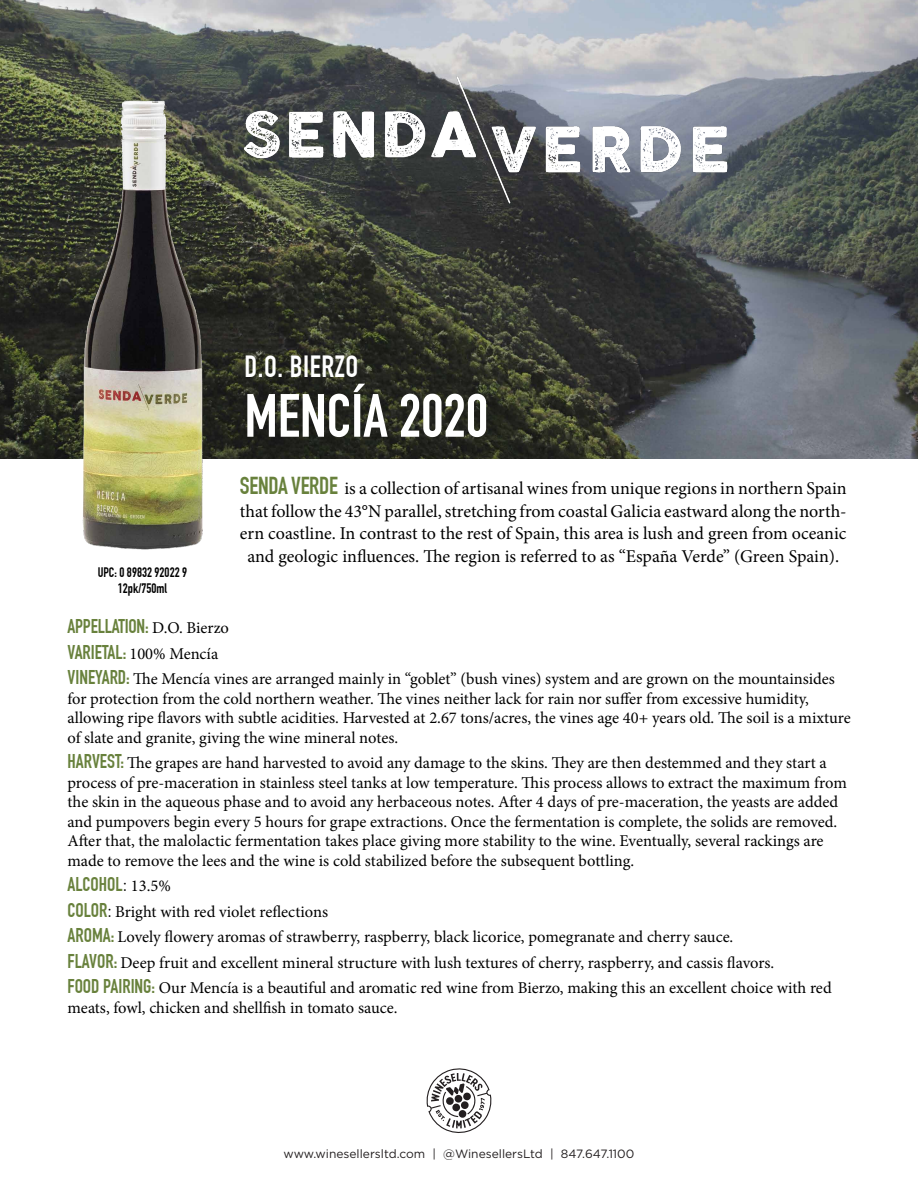
<style>
.page{position:relative;width:918px;height:1188px;background:#fff}
.page>*{position:absolute;margin:0;border:0;box-sizing:border-box;transform-origin:0 0}
.t1{font:700 60px "DIN Condensed";color:#fff}
.t2{font:700 30px "DIN Condensed";letter-spacing:.02em;color:#fff}
.t3{font:700 19.5px "DIN Condensed";letter-spacing:-.01em;color:#68813c}
.t4{font:18px/22.5px "Minion Pro";color:#000;text-align:center}
.t5{font:16.5px/19.5px "Minion Pro";color:#000}
.t6{font:700 13.5px/16.2px "DIN Condensed";color:#000;text-align:center}
.t7{font:12px "Gotham";color:#231f20}
.s1{font-family:"DIN Condensed";font-weight:700;font-size:24px;color:#68813c}
.s2{font-family:"Minion Pro";font-weight:400;font-size:16.5px;color:#000}
.s3{font-family:"DIN Condensed";font-weight:700;font-size:19.5px;color:#68813c}
.s4{font-family:"Avenir Next Condensed";font-weight:500;font-size:16.5px;color:#000}
.s5{font-family:"Avenir Next Condensed";font-weight:500}
</style>
<div class="page">
<img style="left:0;top:0;width:918px;height:459px">
<img style="left:204px;top:52px;width:566px;height:177px">
<img style="left:58px;top:92px;width:160px;height:458px">
<svg style="left:426px;top:1068px;width:66px;height:65px"></svg>
<p class="t6" style="left:98px;top:564px;width:91px">UPC: 0 89832 92022 9<br>12pk/750ml</p>
<h2 class="t2" style="left:244px;top:349px;width:115px">D.O. BIERZO</h2>
<h1 class="t1" style="left:244px;top:381px;width:245px">MENCÍA 2020</h1>
<p class="t4" style="left:240px;top:477px;width:608px"><span class="s1">SENDA VERDE</span> is a collection of artisanal wines from unique regions in northern Spain that follow the 43°N parallel, stretching from coastal Galicia eastward along the north&shy;ern coastline. In contrast to the rest of Spain, this area is lush and green from oceanic and geologic influences. The region is referred to as “España Verde” (Green Spain).</p>
<p class="t3" style="left:67px;top:615px;width:163px">APPELLATION: <span class="s2">D.O. Bierzo</span></p>
<p class="t5" style="left:67px;top:641px;width:769px;line-height:25.5px"><span class="s3">VARIETAL:</span> 100% Mencía<br><span class="s3">VINEYARD:</span> The Mencía vines are arranged mainly in “goblet” (bush vines) system and are grown on the mountainsides</p>
<p class="t5" style="left:67px;top:689px;width:785px">for protection from the cold northern weather. The vines neither lack for rain nor suffer from excessive humidity, allowing ripe flavors with subtle acidities. Harvested at 2.67 tons/acres, the vines age 40+ years old. The soil is a mixture of slate and granite, giving the wine mineral notes.</p>
<p class="t5" style="left:67px;top:753px;width:781px"><span class="s3">HARVEST:</span> The grapes are hand harvested to avoid any damage to the skins. They are then destemmed and they start a process of pre-maceration in stainless steel tanks at low temperature. This process allows to extract the maximum from the skin in the aqueous phase and to avoid any herbaceous notes. After 4 days of pre-maceration, the yeasts are added and pumpovers begin every 5 hours for grape extractions. Once the fermentation is complete, the solids are removed.<br>After that, the malolactic fermentation takes place giving more stability to the wine. Eventually, several rackings are made to remove the lees and the wine is cold stabilized before the subsequent bottling.</p>
<p class="t3" style="left:67px;top:873px;width:105px">ALCOHOL<span class="s4">:</span> <span class="s2">13.5%</span></p>
<p class="t5" style="left:67px;top:899px;width:766px;line-height:25.5px"><span class="s3">COLOR</span><span class="s5">:</span> Bright with red violet reflections<br><span class="s3">AROMA:</span> Lovely flowery aromas of strawberry, raspberry, black licorice, pomegranate and cherry sauce.<br><span class="s3">FLAVOR:</span> Deep fruit and excellent mineral structure with lush textures of cherry, raspberry, and cassis flavors.<br><span class="s3">FOOD PAIRING:</span> Our Mencía is a beautiful and aromatic red wine from Bierzo, making this an excellent choice with red</p>
<p class="t5" style="left:67px;top:998px;width:332px">meats, fowl, chicken and shellfish in tomato sauce.</p>
<p class="t7" style="left:284px;top:1147px;width:352px">www.winesellersltd.com | @WinesellersLtd | 847.647.1100</p>
</div>
